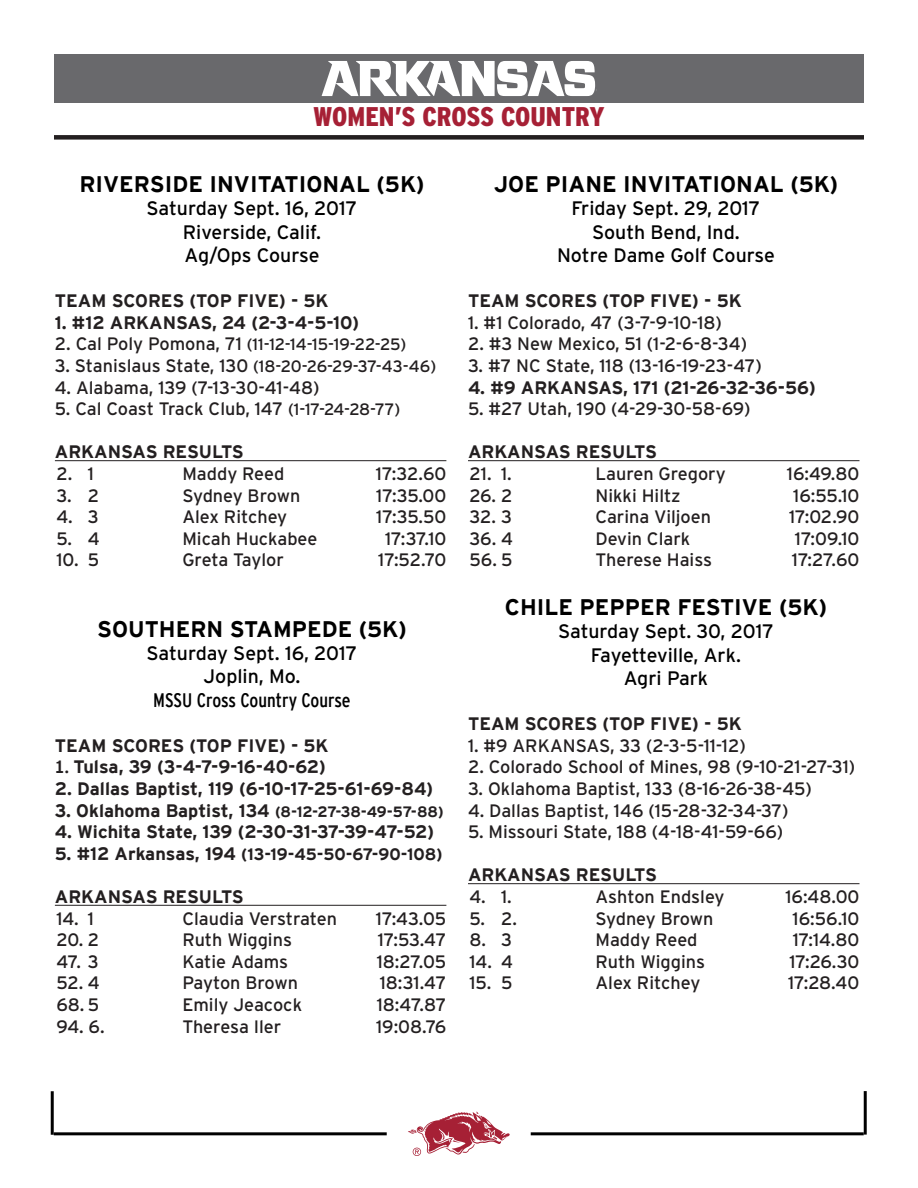
<style>
.page{position:relative;width:918px;height:1188px;background:#fff}
.page>*{position:absolute;margin:0;border:0;box-sizing:border-box;transform-origin:0 0}
.t1{font:900 condensed 27px "Interstate";color:#a62035}
.t2{font:700 22.5px "Interstate";color:#000}
.t3{font:19.5px "Interstate";color:#000}
.t4{font:19.5px "Interstate Cond Mono";color:#000}
.t5{font:18px "Interstate";color:#231f20}
.t6{font:700 18px "Interstate";color:#231f20}
.t7{font:18px "Interstate";letter-spacing:-.02em;color:#231f20}
.t8{font:16.5px "Interstate";letter-spacing:-.02em;color:#231f20}
.t9{font:16.5px "Interstate";color:#231f20}
.t10{font:700 16.5px "Interstate";color:#231f20}
.s1{font-size:18px}
.s2{font-size:16.5px}
.s3{font-family:"Interstate Cond Mono"}
.s4{font-size:15px}
</style>
<div class="page">
<div style="left:54px;top:54px;width:810px;height:49px;background:#69696c"></div>
<svg style="left:322px;top:61px;width:273px;height:35px"></svg>
<svg style="left:408px;top:1111px;width:102px;height:45px"></svg>
<hr style="left:531px;top:1132px;width:333px;height:3px;background:#000">
<hr style="left:54px;top:1132px;width:333px;height:3px;background:#000">
<hr style="left:51px;top:1091px;width:3px;height:44px;background:#000">
<hr style="left:864px;top:1091px;width:3px;height:44px;background:#000">
<div style="left:54px;top:135px;width:810px;height:5px;background:#231f20"></div>
<hr style="left:55px;top:460px;width:391px;height:1px;background:#231f20">
<hr style="left:55px;top:905px;width:391px;height:1px;background:#231f20">
<hr style="left:468px;top:460px;width:392px;height:1px;background:#231f20">
<hr style="left:468px;top:883px;width:392px;height:1px;background:#231f20">
<h1 class="t1" style="left:313px;top:101px;width:293px">WOMEN’S CROSS COUNTRY</h1>
<p class="t2" style="left:79px;top:172px;width:347px">RIVERSIDE INVITATIONAL (5K)</p>
<p class="t3" style="left:147px;top:197px;width:212px">Saturday Sept. 16, 2017</p>
<p class="t3" style="left:183px;top:220px;width:140px">Riverside, Calif.</p>
<p class="t3" style="left:185px;top:244px;width:136px">Ag/Ops Course</p>
<p class="t6" style="left:55px;top:291px;width:275px">TEAM SCORES (TOP FIVE) - 5K</p>
<p class="t6" style="left:55px;top:312px;width:306px">1. #12 ARKANSAS, 24 (2-3-4-5-10)</p>
<p class="t9" style="left:55px;top:335px;width:353px"><span class="s1">2. Cal Poly Pomona, 71</span> (11-12-14-15-19-22-25)</p>
<p class="t8" style="left:55px;top:356px;width:383px"><span class="s1">3. Stanislaus State, 130</span> (18-20-26-29-37-43-46)</p>
<p class="t5" style="left:55px;top:376px;width:266px">4. Alabama, 139 (7-13-30-41-48)</p>
<p class="t5" style="left:55px;top:398px;width:347px">5. Cal Coast Track Club, 147 <span class="s2">(1-17-24-28-77)</span></p>
<p class="t6" style="left:55px;top:442px;width:190px">ARKANSAS RESULTS</p>
<p class="t5" style="left:56px;top:463px;width:39px">2. 1</p>
<p class="t5" style="left:182px;top:463px;width:104px">Maddy Reed</p>
<p class="t5" style="left:376px;top:463px;width:72px">17:32.60</p>
<p class="t5" style="left:56px;top:484px;width:44px">3. 2</p>
<p class="t7" style="left:182px;top:484px;width:120px">Sydney Brown</p>
<p class="t5" style="left:376px;top:484px;width:72px">17:35.00</p>
<p class="t5" style="left:56px;top:506px;width:44px">4. 3</p>
<p class="t5" style="left:182px;top:506px;width:106px">Alex Ritchey</p>
<p class="t5" style="left:376px;top:506px;width:72px">17:35.50</p>
<p class="t5" style="left:56px;top:528px;width:45px">5. 4</p>
<p class="t5" style="left:182px;top:528px;width:137px">Micah Huckabee</p>
<p class="t5" style="left:385px;top:528px;width:63px">17:37.10</p>
<p class="t5" style="left:56px;top:549px;width:44px">10. 5</p>
<p class="t5" style="left:182px;top:549px;width:103px">Greta Taylor</p>
<p class="t5" style="left:378px;top:549px;width:70px">17:52.70</p>
<p class="t2" style="left:97px;top:616px;width:311px">SOUTHERN STAMPEDE (5K)</p>
<p class="t3" style="left:147px;top:641px;width:212px">Saturday Sept. 16, 2017</p>
<p class="t3" style="left:203px;top:665px;width:99px">Joplin, Mo.</p>
<p class="t4" style="left:153px;top:689px;width:199px">MSSU Cross Country Course</p>
<p class="t6" style="left:55px;top:735px;width:275px">TEAM SCORES (TOP FIVE) - 5K</p>
<p class="t6" style="left:55px;top:757px;width:273px"><span class="s3">1.</span> Tulsa, 39 (3-4-7-9-16-40-62)</p>
<p class="t6" style="left:55px;top:779px;width:380px">2. Dallas Baptist, 119 (6-10-17-25-61-69-84)</p>
<p class="t6" style="left:55px;top:800px;width:390px">3. Oklahoma Baptist, 134 <span class="s4">(8-12-27-38-49-57-88)</span></p>
<p class="t6" style="left:55px;top:822px;width:381px">4. Wichita State, 139 (2-30-31-37-39-47-52)</p>
<p class="t10" style="left:55px;top:845px;width:389px"><span class="s1">5. #12 Arkansas, 194</span> (13-19-45-50-67-90-108)</p>
<p class="t6" style="left:55px;top:887px;width:190px">ARKANSAS RESULTS</p>
<p class="t5" style="left:56px;top:907px;width:39px">14. 1</p>
<p class="t5" style="left:182px;top:907px;width:156px">Claudia Verstraten</p>
<p class="t5" style="left:376px;top:907px;width:72px">17:43.05</p>
<p class="t5" style="left:56px;top:929px;width:44px">20. 2</p>
<p class="t5" style="left:182px;top:929px;width:111px">Ruth Wiggins</p>
<p class="t5" style="left:378px;top:929px;width:70px">17:53.47</p>
<p class="t5" style="left:56px;top:951px;width:44px">47. 3</p>
<p class="t5" style="left:182px;top:951px;width:107px">Katie Adams</p>
<p class="t5" style="left:377px;top:951px;width:71px">18:27.05</p>
<p class="t5" style="left:56px;top:972px;width:45px">52. 4</p>
<p class="t5" style="left:182px;top:972px;width:117px">Payton Brown</p>
<p class="t5" style="left:380px;top:972px;width:68px">18:31.47</p>
<p class="t5" style="left:56px;top:994px;width:44px">68. 5</p>
<p class="t5" style="left:182px;top:994px;width:121px">Emily Jeacock</p>
<p class="t5" style="left:377px;top:994px;width:71px">18:47.87</p>
<p class="t5" style="left:56px;top:1015px;width:50px">94. 6.</p>
<p class="t5" style="left:182px;top:1015px;width:101px">Theresa Iler</p>
<p class="t5" style="left:376px;top:1015px;width:72px">19:08.76</p>
<p class="t2" style="left:494px;top:172px;width:346px">JOE PIANE INVITATIONAL (5K)</p>
<p class="t3" style="left:571px;top:197px;width:191px">Friday Sept. 29, 2017</p>
<p class="t3" style="left:592px;top:220px;width:149px">South Bend, Ind.</p>
<p class="t3" style="left:557px;top:244px;width:219px">Notre Dame Golf Course</p>
<p class="t6" style="left:468px;top:291px;width:275px">TEAM SCORES (TOP FIVE) - 5K</p>
<p class="t5" style="left:468px;top:312px;width:255px">1. #1 Colorado, 47 (3-7-9-10-18)</p>
<p class="t5" style="left:468px;top:333px;width:281px">2. #3 New Mexico, 51 (1-2-6-8-34)</p>
<p class="t5" style="left:468px;top:355px;width:295px">3. #7 NC State, 118 (13-16-19-23-47)</p>
<p class="t6" style="left:468px;top:377px;width:349px">4. #9 ARKANSAS, 171 (21-26-32-36-56)</p>
<p class="t5" style="left:468px;top:398px;width:284px">5. #27 Utah, 190 (4-29-30-58-69)</p>
<p class="t6" style="left:468px;top:442px;width:190px">ARKANSAS RESULTS</p>
<p class="t5" style="left:470px;top:463px;width:44px">21. 1.</p>
<p class="t5" style="left:596px;top:463px;width:132px">Lauren Gregory</p>
<p class="t5" style="left:787px;top:463px;width:74px">16:49.80</p>
<p class="t5" style="left:470px;top:484px;width:44px">26. 2</p>
<p class="t5" style="left:596px;top:484px;width:87px">Nikki Hiltz</p>
<p class="t5" style="left:793px;top:484px;width:68px">16:55.10</p>
<p class="t5" style="left:470px;top:506px;width:44px">32. 3</p>
<p class="t5" style="left:596px;top:506px;width:117px">Carina Viljoen</p>
<p class="t5" style="left:789px;top:506px;width:72px">17:02.90</p>
<p class="t5" style="left:470px;top:528px;width:45px">36. 4</p>
<p class="t5" style="left:596px;top:528px;width:96px">Devin Clark</p>
<p class="t5" style="left:795px;top:528px;width:66px">17:09.10</p>
<p class="t5" style="left:470px;top:549px;width:44px">56. 5</p>
<p class="t5" style="left:596px;top:549px;width:118px">Therese Haiss</p>
<p class="t5" style="left:792px;top:549px;width:69px">17:27.60</p>
<p class="t2" style="left:505px;top:595px;width:324px">CHILE PEPPER FESTIVE (5K)</p>
<p class="t3" style="left:558px;top:620px;width:217px">Saturday Sept. 30, 2017</p>
<p class="t3" style="left:591px;top:643px;width:152px">Fayetteville, Ark.</p>
<p class="t3" style="left:624px;top:667px;width:86px">Agri Park</p>
<p class="t6" style="left:468px;top:714px;width:275px">TEAM SCORES (TOP FIVE) - 5K</p>
<p class="t5" style="left:468px;top:735px;width:279px">1. #9 ARKANSAS, 33 (2-3-5-11-12)</p>
<p class="t5" style="left:468px;top:756px;width:389px">2. Colorado School of Mines, 98 (9-10-21-27-31)</p>
<p class="t5" style="left:468px;top:778px;width:345px">3. Oklahoma Baptist, 133 (8-16-26-38-45)</p>
<p class="t5" style="left:468px;top:799px;width:322px">4. Dallas Baptist, 146 (15-28-32-34-37)</p>
<p class="t5" style="left:468px;top:821px;width:317px">5. Missouri State, 188 (4-18-41-59-66)</p>
<p class="t6" style="left:468px;top:865px;width:190px">ARKANSAS RESULTS</p>
<p class="t5" style="left:470px;top:886px;width:44px">4. 1.</p>
<p class="t5" style="left:596px;top:886px;width:131px">Ashton Endsley</p>
<p class="t5" style="left:785px;top:886px;width:76px">16:48.00</p>
<p class="t5" style="left:470px;top:907px;width:49px">5. 2.</p>
<p class="t7" style="left:596px;top:907px;width:120px">Sydney Brown</p>
<p class="t5" style="left:793px;top:907px;width:68px">16:56.10</p>
<p class="t5" style="left:470px;top:929px;width:44px">8. 3</p>
<p class="t5" style="left:596px;top:929px;width:104px">Maddy Reed</p>
<p class="t5" style="left:793px;top:929px;width:68px">17:14.80</p>
<p class="t5" style="left:470px;top:951px;width:45px">14. 4</p>
<p class="t5" style="left:596px;top:951px;width:111px">Ruth Wiggins</p>
<p class="t5" style="left:789px;top:951px;width:72px">17:26.30</p>
<p class="t5" style="left:470px;top:972px;width:44px">15. 5</p>
<p class="t5" style="left:596px;top:972px;width:106px">Alex Ritchey</p>
<p class="t5" style="left:788px;top:972px;width:73px">17:28.40</p>
</div>
